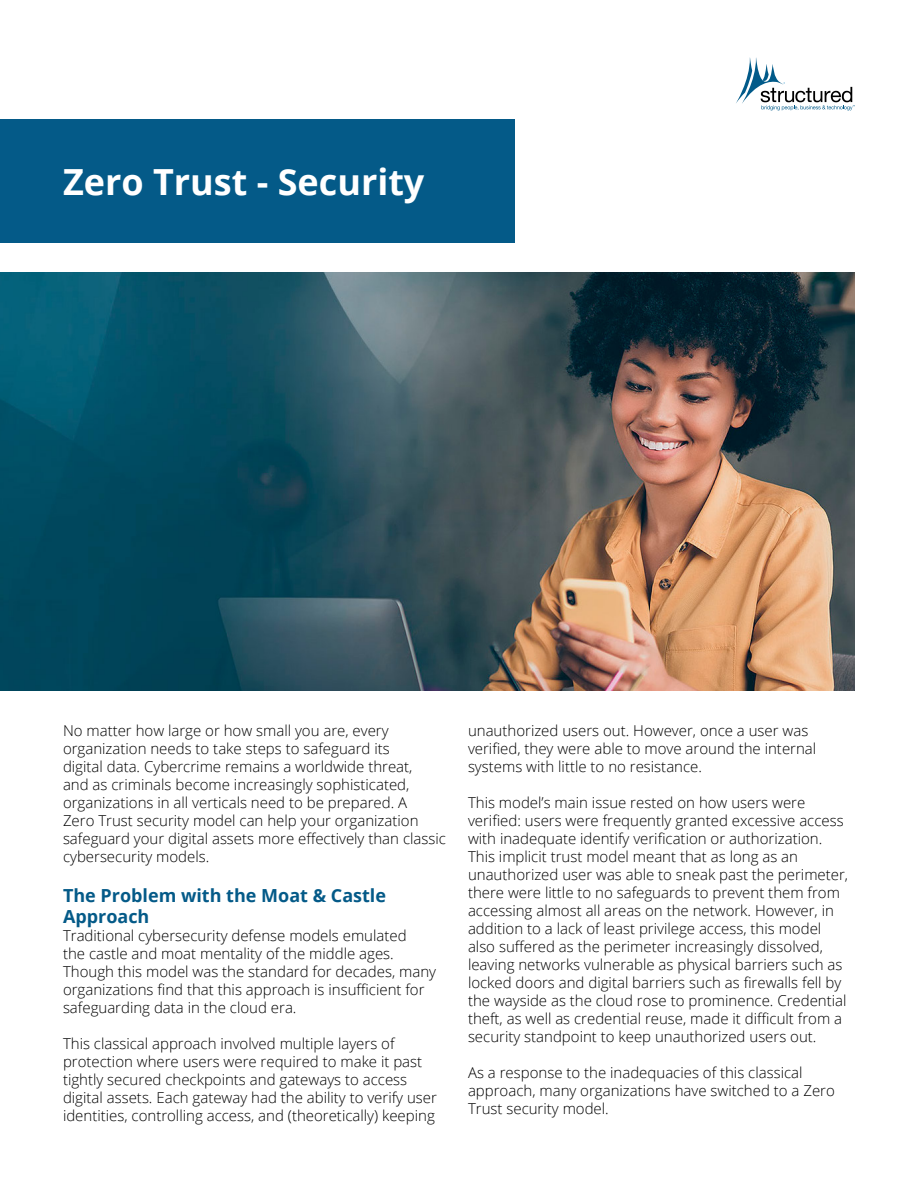
<style>
.page{position:relative;width:918px;height:1188px;background:#fff}
.page>*{position:absolute;margin:0;border:0;box-sizing:border-box;transform-origin:0 0}
.t1{font:700 36px "Open Sans";color:#fff}
.t2{font:700 18px/21.6px "Open Sans";color:#045a88}
.t3{font:300 15px/18px "Open Sans";color:#000}
</style>
<div class="page">
<svg style="left:736px;top:57px;width:119px;height:53px"></svg>
<div style="left:0;top:119px;width:515px;height:124px;background:#045a88"></div>
<img style="left:0;top:273px;width:855px;height:417px">
<h1 class="t1" style="left:63px;top:156px;width:363px">Zero Trust - Security</h1>
<p class="t3" style="left:63px;top:721px;width:384px">No matter how large or how small you are, every organization needs to take steps to safeguard its<br>digital data. Cybercrime remains a worldwide threat,<br>and as criminals become increasingly sophisticated, organizations in all verticals need to be prepared. A<br>Zero Trust security model can help your organization safeguard your digital assets more effectively than classic cybersecurity models.</p>
<p class="t2" style="left:63px;top:884px;width:325px">The Problem with the Moat &amp; Castle<br>Approach</p>
<p class="t3" style="left:63px;top:927px;width:375px">Traditional cybersecurity defense models emulated<br>the castle and moat mentality of the middle ages.<br>Though this model was the standard for decades, many organizations find that this approach is insufficient for safeguarding data in the cloud era.</p>
<p class="t3" style="left:63px;top:1035px;width:375px">This classical approach involved multiple layers of protection where users were required to make it past tightly secured checkpoints and gateways to access digital assets. Each gateway had the ability to verify user identities, controlling access, and (theoretically) keeping</p>
<p class="t3" style="left:468px;top:721px;width:350px">unauthorized users out. However, once a user was verified, they were able to move around the internal systems with little to no resistance.</p>
<p class="t3" style="left:468px;top:793px;width:382px">This model’s main issue rested on how users were verified: users were frequently granted excessive access with inadequate identify verification or authorization.<br>This implicit trust model meant that as long as an unauthorized user was able to sneak past the perimeter, there were little to no safeguards to prevent them from accessing almost all areas on the network. However, in addition to a lack of least privilege access, this model also suffered as the perimeter increasingly dissolved, leaving networks vulnerable as physical barriers such as locked doors and digital barriers such as firewalls fell by the wayside as the cloud rose to prominence. Credential theft, as well as credential reuse, made it difficult from a security standpoint to keep unauthorized users out.</p>
<p class="t3" style="left:468px;top:1063px;width:368px">As a response to the inadequacies of this classical approach, many organizations have switched to a Zero<br>Trust security model.</p>
</div>
